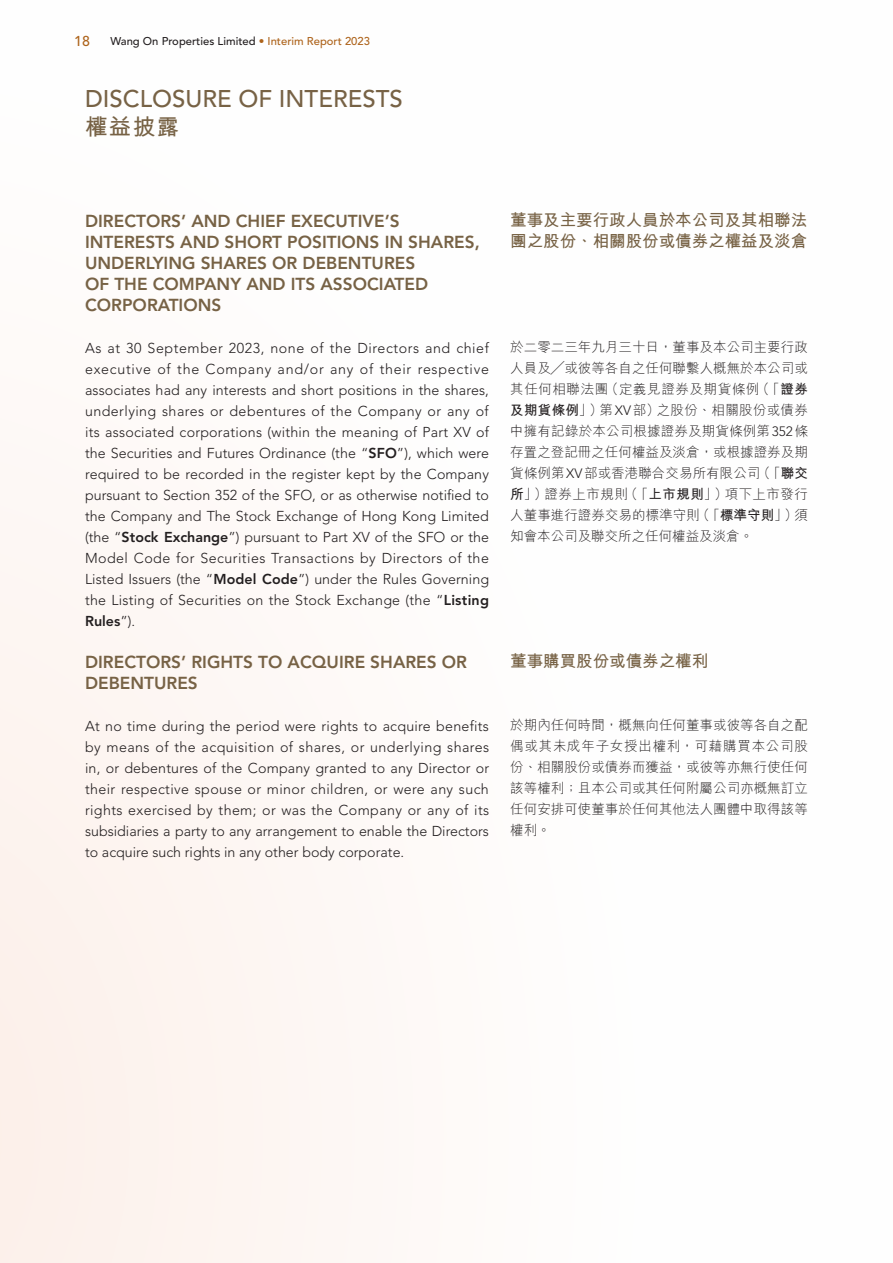
<style>
.page{position:relative;width:893px;height:1263px;background:#fff}
.page>*{position:absolute;margin:0;border:0;box-sizing:border-box;transform-origin:0 0}
.t1{font:500 24px "Avenir LT Std";color:#776245}
.t2{font:700 22.5px "M Hei HK";color:#776245}
.t3{font:800 17.25px/21px "Avenir LT Std";color:#776245}
.t4{font:700 16.5px/21px "M Hei HK";color:#776245}
.t5{font:300 14.25px/21px "Avenir LT Std";color:#231f20;text-align:justify}
.t6{font:500 14.25px "Avenir LT Std";color:#ad631b}
.t7{font:300 13.5px/21px "M Hei HK";color:#231f20;text-align:justify}
.t8{font:500 11.25px "Avenir LT Std";color:#231f20}
.s1{color:#ad631b}
.s2{font-weight:800}
.s3{font-weight:700}
.s4{font-family:"Avenir LT Std"}
</style>
<div class="page">
<div style="left:0;top:0;width:892px;height:1263px;background:linear-gradient(to right,#fdf7f3,#feffff)"></div>
<p class="t6" style="left:74px;top:33px;width:17px">18</p>
<p class="t8" style="left:111px;top:35px;width:261px">Wang On Properties Limited <span class="s1">• Interim Report 2023</span></p>
<h1 class="t1" style="left:85px;top:84px;width:319px">DISCLOSURE OF INTERESTS</h1>
<h2 class="t2" style="left:85px;top:111px;width:96px">權益披露</h2>
<p class="t3" style="left:85px;top:210px;width:396px">DIRECTORS’ AND CHIEF EXECUTIVE’S<br>INTERESTS AND SHORT POSITIONS IN SHARES,<br>UNDERLYING SHARES OR DEBENTURES<br>OF THE COMPANY AND ITS ASSOCIATED<br>CORPORATIONS</p>
<p class="t5" style="left:85px;top:338px;width:406px">As at 30 September 2023, none of the Directors and chief executive of the Company and/or any of their respective associates had any interests and short positions in the shares, underlying shares or debentures of the Company or any of its associated corporations (within the meaning of Part XV of the Securities and Futures Ordinance (the “<span class="s2">SFO</span>”), which were required to be recorded in the register kept by the Company pursuant to Section 352 of the SFO, or as otherwise notified to the Company and The Stock Exchange of Hong Kong Limited (the “<span class="s2">Stock Exchange</span>”) pursuant to Part XV of the SFO or the Model Code for Securities Transactions by Directors of the Listed Issuers (the “<span class="s2">Model Code</span>”) under the Rules Governing the Listing of Securities on the Stock Exchange (the “<span class="s2">Listing Rules</span>”).</p>
<p class="t3" style="left:85px;top:651px;width:384px">DIRECTORS’ RIGHTS TO ACQUIRE SHARES OR<br>DEBENTURES</p>
<p class="t5" style="left:85px;top:716px;width:406px">At no time during the period were rights to acquire benefits by means of the acquisition of shares, or underlying shares in, or debentures of the Company granted to any Director or their respective spouse or minor children, or were any such rights exercised by them; or was the Company or any of its subsidiaries a party to any arrangement to enable the Directors to acquire such rights in any other body corporate.</p>
<p class="t4" style="left:510px;top:208px;width:298px">董事及主要行政人員於本公司及其相聯法團之股份、相關股份或債券之權益及淡倉</p>
<p class="t7" style="left:510px;top:336px;width:299px">於二零二三年九月三十日，董事及本公司主要行政人員及╱或彼等各自之任何聯繫人概無於本公司或其任何相聯法團（定義見證券及期貨條例（「<span class="s3">證券及期貨條例</span>」）第<span class="s4">XV</span>部）之股份、相關股份或債券中擁有記錄於本公司根據證券及期貨條例第<span class="s4">352</span>條存置之登記冊之任何權益及淡倉，或根據證券及期貨條例第<span class="s4">XV</span>部或香港聯合交易所有限公司（「<span class="s3">聯交所</span>」）證券上市規則（「<span class="s3">上市規則</span>」）項下上市發行人董事進行證券交易的標準守則（「<span class="s3">標準守則</span>」）須知會本公司及聯交所之任何權益及淡倉。</p>
<p class="t4" style="left:510px;top:649px;width:199px">董事購買股份或債券之權利</p>
<p class="t7" style="left:510px;top:714px;width:299px">於期內任何時間，概無向任何董事或彼等各自之配偶或其未成年子女授出權利，可藉購買本公司股份、相關股份或債券而獲益，或彼等亦無行使任何該等權利；且本公司或其任何附屬公司亦概無訂立任何安排可使董事於任何其他法人團體中取得該等權利。</p>
</div>
